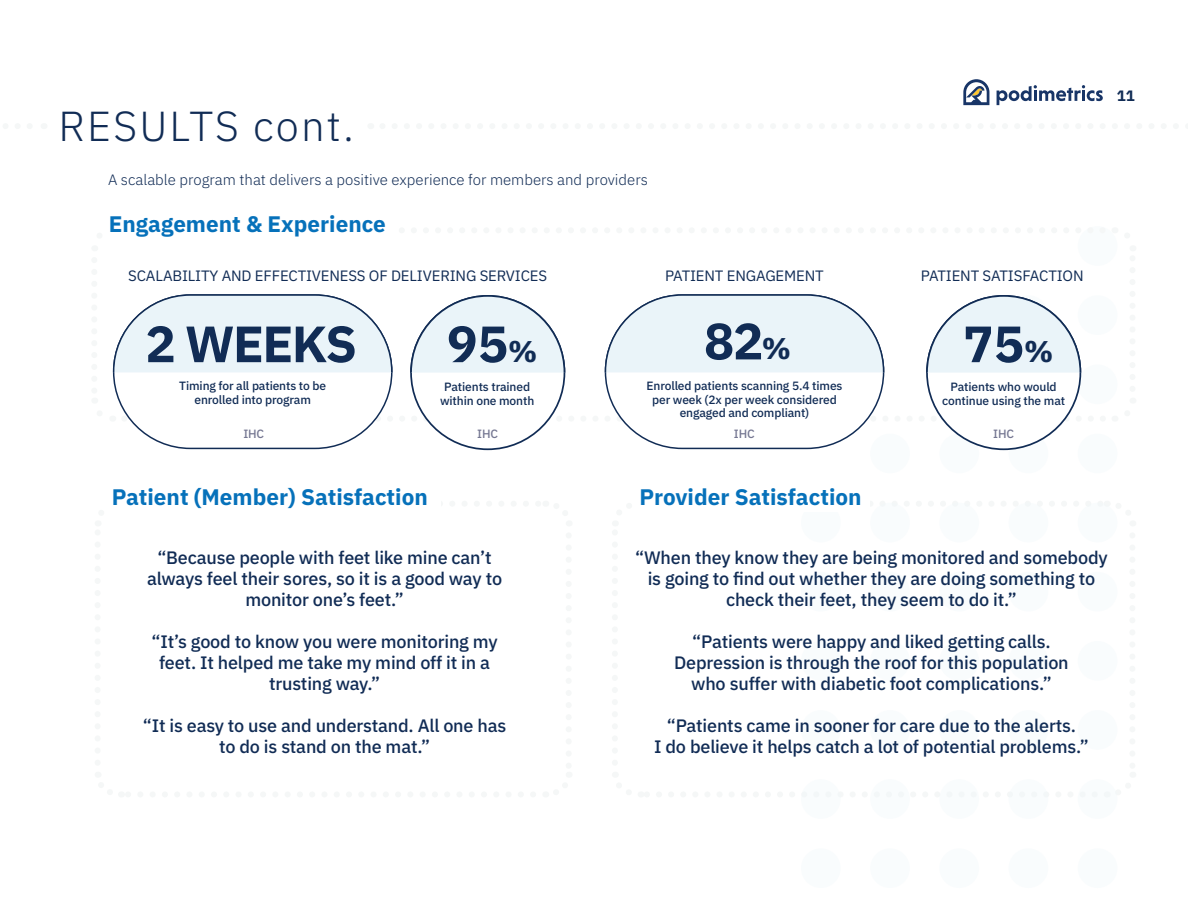
<style>
.page{position:relative;width:1188px;height:918px;background:#fff}
.page>*{position:absolute;margin:0;border:0;box-sizing:border-box;transform-origin:0 0}
.t1{font:700 51px "IBM Plex Sans";letter-spacing:-.03em;color:#112c55}
.t2{font:300 42px "IBM Plex Sans";letter-spacing:.05em;color:#112c55}
.t3{font:700 22.5px "IBM Plex Sans";color:#0671ba}
.t4{font:500 18px/21px "IBM Plex Sans";letter-spacing:-.01em;color:#112c55;text-align:center}
.t5{font:15px "IBM Plex Sans";letter-spacing:-.01em;color:#112c55}
.t6{font:300 15px "IBM Plex Sans";color:#112c55}
.t7{font:700 15px "IBM Plex Sans";color:#112c55}
.t8{font:500 12px/13.5px "IBM Plex Sans";letter-spacing:-.01em;color:#112c55;text-align:center}
.t9{font:500 12px "IBM Plex Sans";letter-spacing:-.01em;color:#757792}
.s1{font-size:30px}
</style>
<div class="page">
<svg style="left:997px;top:85px;width:106px;height:20px"></svg>
<svg style="left:963px;top:79px;width:26px;height:26px"></svg>
<svg style="left:881px;top:502px;width:220px;height:4px"></svg>
<div style="left:1078px;top:503px;width:39px;height:39px;background:#f9fcfd;border-radius:50%"></div>
<div style="left:1009px;top:503px;width:39px;height:39px;background:#f9fcfd;border-radius:50%"></div>
<div style="left:939px;top:503px;width:40px;height:39px;background:#f9fcfd;border-radius:50%"></div>
<div style="left:870px;top:503px;width:40px;height:39px;background:#f9fcfd;border-radius:50%"></div>
<div style="left:801px;top:503px;width:40px;height:39px;background:#f9fcfd;border-radius:50%"></div>
<div style="left:1078px;top:641px;width:39px;height:40px;background:#f9fcfd;border-radius:50%"></div>
<div style="left:1009px;top:641px;width:39px;height:40px;background:#f9fcfd;border-radius:50%"></div>
<div style="left:939px;top:641px;width:40px;height:40px;background:#f9fcfd;border-radius:50%"></div>
<div style="left:870px;top:641px;width:40px;height:40px;background:#f9fcfd;border-radius:50%"></div>
<div style="left:801px;top:641px;width:40px;height:40px;background:#f9fcfd;border-radius:50%"></div>
<div style="left:1078px;top:779px;width:39px;height:40px;background:#f9fcfd;border-radius:50%"></div>
<div style="left:1009px;top:779px;width:39px;height:40px;background:#f9fcfd;border-radius:50%"></div>
<div style="left:939px;top:779px;width:40px;height:40px;background:#f9fcfd;border-radius:50%"></div>
<div style="left:870px;top:779px;width:40px;height:40px;background:#f9fcfd;border-radius:50%"></div>
<div style="left:801px;top:779px;width:40px;height:40px;background:#f9fcfd;border-radius:50%"></div>
<div style="left:1078px;top:434px;width:39px;height:39px;background:#f9fcfd;border-radius:50%"></div>
<svg style="left:1009px;top:434px;width:39px;height:39px"></svg>
<div style="left:939px;top:434px;width:40px;height:39px;background:#f9fcfd;border-radius:50%"></div>
<div style="left:870px;top:434px;width:40px;height:39px;background:#f9fcfd;border-radius:50%"></div>
<div style="left:1078px;top:572px;width:39px;height:40px;background:#f9fcfd;border-radius:50%"></div>
<div style="left:1009px;top:572px;width:39px;height:40px;background:#f9fcfd;border-radius:50%"></div>
<div style="left:939px;top:572px;width:40px;height:40px;background:#f9fcfd;border-radius:50%"></div>
<div style="left:870px;top:572px;width:40px;height:40px;background:#f9fcfd;border-radius:50%"></div>
<div style="left:801px;top:572px;width:40px;height:40px;background:#f9fcfd;border-radius:50%"></div>
<div style="left:1078px;top:710px;width:39px;height:40px;background:#f9fcfd;border-radius:50%"></div>
<div style="left:1009px;top:710px;width:39px;height:40px;background:#f9fcfd;border-radius:50%"></div>
<div style="left:939px;top:710px;width:40px;height:40px;background:#f9fcfd;border-radius:50%"></div>
<div style="left:870px;top:710px;width:40px;height:40px;background:#f9fcfd;border-radius:50%"></div>
<div style="left:801px;top:710px;width:40px;height:40px;background:#f9fcfd;border-radius:50%"></div>
<div style="left:1078px;top:848px;width:39px;height:40px;background:#f9fcfd;border-radius:50%"></div>
<div style="left:1009px;top:848px;width:39px;height:40px;background:#f9fcfd;border-radius:50%"></div>
<div style="left:939px;top:848px;width:40px;height:40px;background:#f9fcfd;border-radius:50%"></div>
<div style="left:870px;top:848px;width:40px;height:40px;background:#f9fcfd;border-radius:50%"></div>
<div style="left:801px;top:848px;width:40px;height:40px;background:#f9fcfd;border-radius:50%"></div>
<div style="left:927px;top:296px;width:153px;height:153px;background:#fff;border-radius:50%"></div>
<svg style="left:112px;top:294px;width:970px;height:131px"></svg>
<div style="left:634px;top:488px;width:235px;height:24px;background:#fff"></div>
<p class="t2" style="left:58px;top:94px;width:297px">RESULTS cont.</p>
<p class="t6" style="left:108px;top:168px;width:541px">A scalable program that delivers a positive experience for members and providers</p>
<p class="t3" style="left:109px;top:206px;width:279px">Engagement &amp; Experience</p>
<p class="t5" style="left:128px;top:264px;width:421px">SCALABILITY AND EFFECTIVENESS OF DELIVERING SERVICES</p>
<p class="t5" style="left:665px;top:264px;width:160px">PATIENT ENGAGEMENT</p>
<p class="t5" style="left:921px;top:264px;width:164px">PATIENT SATISFACTION</p>
<p class="t1" style="left:704px;top:301px;width:89px">82<span class="s1">%</span></p>
<p class="t1" style="left:145px;top:304px;width:213px">2 WEEKS</p>
<p class="t8" style="left:179px;top:378px;width:148px">Timing for all patients to be enrolled into program</p>
<p class="t8" style="left:647px;top:378px;width:197px">Enrolled patients scanning 5.4 times per week (2x per week considered engaged and compliant)</p>
<p class="t1" style="left:447px;top:304px;width:92px">95<span class="s1">%</span></p>
<p class="t8" style="left:440px;top:379px;width:96px">Patients trained within one month</p>
<p class="t9" style="left:243px;top:424px;width:22px">IHC</p>
<p class="t9" style="left:477px;top:424px;width:22px">IHC</p>
<p class="t9" style="left:734px;top:424px;width:22px">IHC</p>
<p class="t1" style="left:963px;top:304px;width:92px">75<span class="s1">%</span></p>
<p class="t8" style="left:942px;top:379px;width:124px">Patients who would continue using the mat</p>
<p class="t9" style="left:993px;top:424px;width:22px">IHC</p>
<p class="t7" style="left:1117px;top:84px;width:19px">11</p>
<p class="t3" style="left:112px;top:479px;width:317px">Patient (Member) Satisfaction</p>
<p class="t3" style="left:640px;top:479px;width:224px">Provider Satisfaction</p>
<p class="t4" style="left:147px;top:545px;width:357px">“Because people with feet like mine can’t always feel their sores, so it is a good way to monitor one’s feet.”</p>
<p class="t4" style="left:152px;top:629px;width:348px">“It’s good to know you were monitoring my feet. It helped me take my mind off it in a trusting way.”</p>
<p class="t4" style="left:143px;top:713px;width:365px">“It is easy to use and understand. All one has to do is stand on the mat.”</p>
<p class="t4" style="left:635px;top:545px;width:474px">“When they know they are being monitored and somebody is going to find out whether they are doing something to check their feet, they seem to do it.”</p>
<p class="t4" style="left:674px;top:629px;width:396px">“Patients were happy and liked getting calls.<br>Depression is through the roof for this population who suffer with diabetic foot complications.”</p>
<p class="t4" style="left:654px;top:713px;width:436px">“Patients came in sooner for care due to the alerts.<br>I do believe it helps catch a lot of potential problems.”</p>
</div>
